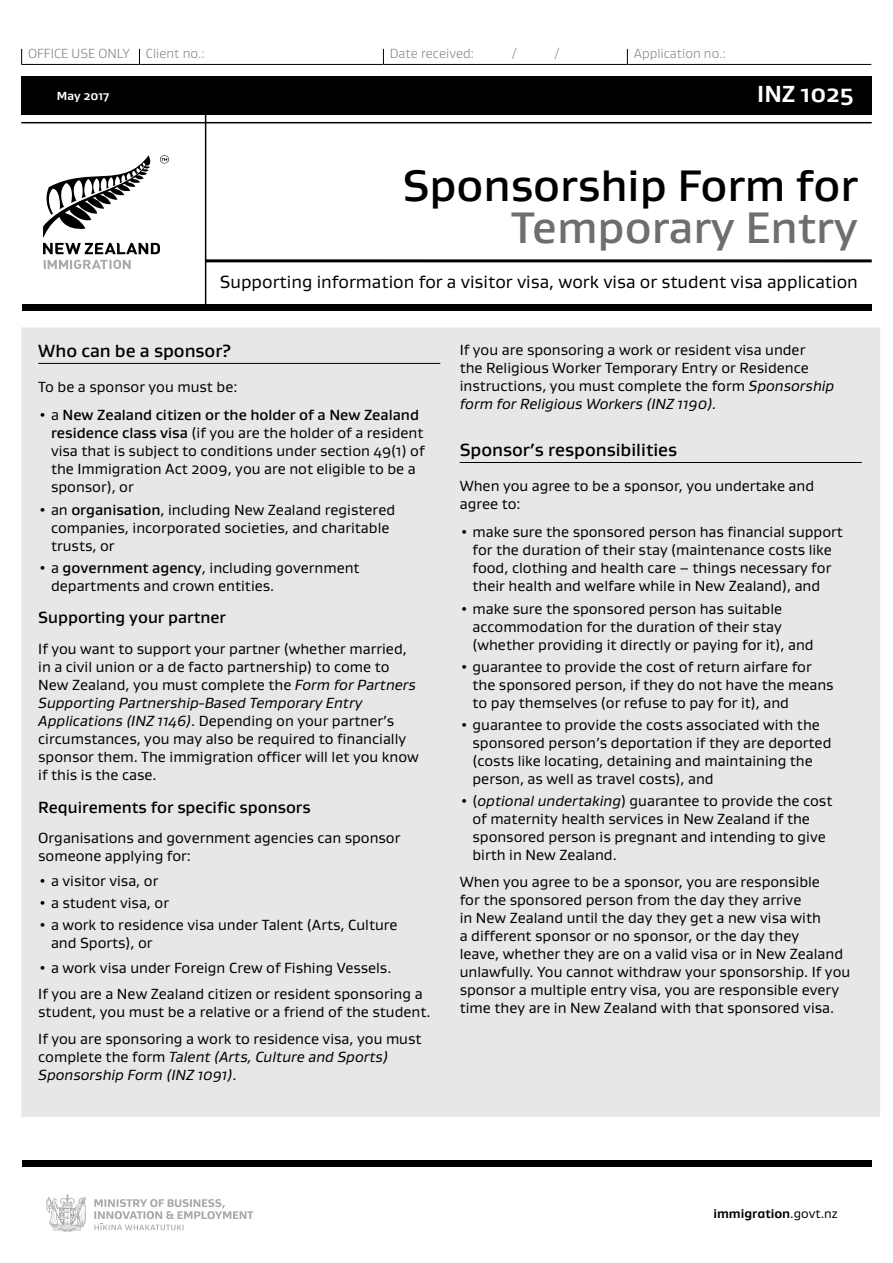
<style>
.page{position:relative;width:893px;height:1263px;background:#fff}
.page>*{position:absolute;margin:0;border:0;box-sizing:border-box;transform-origin:0 0}
.t1{font:500 45px "Gustan";color:#000}
.t2{font:500 45px "Gustan";color:#6d6e71}
.t3{font:700 23.7px "Gustan";color:#fff}
.t4{font:18px "Gustan";color:#000}
.t5{font:500 18px "Gustan";color:#000}
.t6{font:500 16.5px "Gustan";color:#000}
.t7{font:15px/18px "Gustan";color:#000}
.t8{font:italic 15px/18px "Gustan";color:#000}
.t9{font:300 13.5px "Gustan";color:#808285}
.t10{font:700 12.9px "Gustan";color:#000}
.t11{font:700 12px "Gustan";color:#fff}
.s1{font-weight:500}
.s2{font-style:italic}
.s3{font-style:normal}
.s4{font-weight:400}
</style>
<div class="page">
<div style="left:21px;top:77px;width:851px;height:38px;background:#000"></div>
<hr style="left:21px;top:122px;width:851px;height:1px;background:#000">
<hr style="left:206px;top:259px;width:666px;height:3px;background:#000">
<hr style="left:21px;top:64px;width:118px;height:1px;background:#000">
<svg style="left:21px;top:49px;width:1px;height:15px"></svg>
<svg style="left:139px;top:49px;width:1px;height:15px"></svg>
<svg style="left:383px;top:49px;width:1px;height:15px"></svg>
<svg style="left:627px;top:49px;width:1px;height:15px"></svg>
<hr style="left:139px;top:64px;width:244px;height:1px;background:#000">
<hr style="left:383px;top:64px;width:244px;height:1px;background:#000">
<hr style="left:627px;top:64px;width:244px;height:1px;background:#000">
<svg style="left:43px;top:155px;width:108px;height:82px"></svg>
<svg style="left:160px;top:155px;width:9px;height:9px"></svg>
<svg style="left:43px;top:243px;width:117px;height:11px"></svg>
<svg style="left:43px;top:260px;width:88px;height:9px"></svg>
<div style="left:22px;top:305px;width:850px;height:6px;background:#000"></div>
<div style="left:22px;top:1160px;width:850px;height:6px;background:#000"></div>
<svg style="left:46px;top:1194px;width:41px;height:38px"></svg>
<svg style="left:94px;top:1199px;width:159px;height:31px"></svg>
<hr style="left:205px;top:85px;width:1px;height:221px;background:#000">
<div style="left:21px;top:327px;width:859px;height:790px;background:#e6e7e8"></div>
<hr style="left:38px;top:363px;width:402px;height:1px;background:#000">
<hr style="left:460px;top:462px;width:402px;height:1px;background:#000">
<p class="t9" style="left:28px;top:45px;width:178px">OFFICE USE ONLY Client no.:</p>
<p class="t9" style="left:390px;top:45px;width:86px">Date received:</p>
<p class="t9" style="left:512px;top:45px;width:6px">/</p>
<p class="t9" style="left:555px;top:45px;width:6px">/</p>
<p class="t9" style="left:634px;top:45px;width:94px">Application no.:</p>
<p class="t11" style="left:57px;top:88px;width:54px">May 2017</p>
<h2 class="t3" style="left:757px;top:78px;width:98px">INZ 1025</h2>
<h1 class="t1" style="left:402px;top:156px;width:457px">Sponsorship Form for</h1>
<h1 class="t2" style="left:511px;top:198px;width:348px">Temporary Entry</h1>
<p class="t4" style="left:220px;top:270px;width:639px">Supporting information for a visitor visa, work visa or student visa application</p>
<p class="t5" style="left:38px;top:339px;width:194px">Who can be a sponsor?</p>
<p class="t7" style="left:38px;top:377px;width:201px">To be a sponsor you must be:</p>
<p class="t7" style="left:51px;top:406px;width:375px;text-indent:-13px">• a <span class="s1">New Zealand citizen or the holder of a New Zealand residence class visa</span> (if you are the holder of a resident visa that is subject to conditions under section 49(1) of the Immigration Act 2009, you are not eligible to be a sponsor), or</p>
<p class="t7" style="left:51px;top:500px;width:346px;text-indent:-13px">• an <span class="s1">organisation</span>, including New Zealand registered companies, incorporated societies, and charitable trusts, or</p>
<p class="t7" style="left:51px;top:558px;width:310px;text-indent:-13px">• a <span class="s1">government agency</span>, including government departments and crown entities.</p>
<p class="t6" style="left:38px;top:607px;width:189px">Supporting your partner</p>
<p class="t7" style="left:38px;top:640px;width:382px">If you want to support your partner (whether married, in a civil union or a de facto partnership) to come to New Zealand, you must complete the <span class="s2">Form for Partners Supporting Partnership-Based Temporary Entry Applications (INZ 1146)</span>. Depending on your partner’s circumstances, you may also be required to financially sponsor them. The immigration officer will let you know if this is the case.</p>
<p class="t6" style="left:38px;top:796px;width:274px">Requirements for specific sponsors</p>
<p class="t7" style="left:38px;top:829px;width:364px">Organisations and government agencies can sponsor someone applying for:</p>
<p class="t7" style="left:38px;top:871px;width:122px">• a visitor visa, or</p>
<p class="t7" style="left:38px;top:893px;width:132px">• a student visa, or</p>
<p class="t7" style="left:51px;top:916px;width:348px;text-indent:-13px">• a work to residence visa under Talent (Arts, Culture and Sports), or</p>
<p class="t7" style="left:38px;top:954px;width:386px;line-height:26.5px">• a work visa under Foreign Crew of Fishing Vessels.<br>If you are a New Zealand citizen or resident sponsoring a</p>
<p class="t7" style="left:38px;top:998px;width:394px;line-height:26.5px">student, you must be a relative or a friend of the student.<br>If you are sponsoring a work to residence visa, you must</p>
<p class="t8" style="left:38px;top:1047px;width:351px"><span class="s3">complete the form</span> Talent (Arts, Culture and Sports)<br>Sponsorship Form (INZ 1091)<span class="s3">.</span></p>
<p class="t7" style="left:460px;top:340px;width:376px">If you are sponsoring a work or resident visa under<br>the Religious Worker Temporary Entry or Residence instructions, you must complete the form <span class="s2">Sponsorship form for Religious Workers (INZ 1190).</span></p>
<p class="t5" style="left:460px;top:438px;width:219px">Sponsor’s responsibilities</p>
<p class="t7" style="left:460px;top:476px;width:356px">When you agree to be a sponsor, you undertake and agree to:</p>
<p class="t7" style="left:472px;top:523px;width:372px;text-indent:-13px">• make sure the sponsored person has financial support for the duration of their stay (maintenance costs like food, clothing and health care – things necessary for their health and welfare while in New Zealand), and</p>
<p class="t7" style="left:472px;top:599px;width:343px;text-indent:-13px">• make sure the sponsored person has suitable accommodation for the duration of their stay (whether providing it directly or paying for it), and</p>
<p class="t7" style="left:472px;top:657px;width:363px;text-indent:-13px">• guarantee to provide the cost of return airfare for the sponsored person, if they do not have the means to pay themselves (or refuse to pay for it), and</p>
<p class="t7" style="left:472px;top:716px;width:360px;text-indent:-13px">• guarantee to provide the costs associated with the sponsored person’s deportation if they are deported (costs like locating, detaining and maintaining the person, as well as travel costs), and</p>
<p class="t7" style="left:472px;top:792px;width:361px;text-indent:-13px">• (<span class="s2">optional undertaking</span>) guarantee to provide the cost of maternity health services in New Zealand if the sponsored person is pregnant and intending to give birth in New Zealand.</p>
<p class="t7" style="left:460px;top:872px;width:392px">When you agree to be a sponsor, you are responsible<br>for the sponsored person from the day they arrive<br>in New Zealand until the day they get a new visa with<br>a different sponsor or no sponsor, or the day they<br>leave, whether they are on a valid visa or in New Zealand unlawfully. You cannot withdraw your sponsorship. If you sponsor a multiple entry visa, you are responsible every time they are in New Zealand with that sponsored visa.</p>
<p class="t10" style="left:713px;top:1205px;width:126px">immigration<span class="s4">.govt.nz</span></p>
</div>
